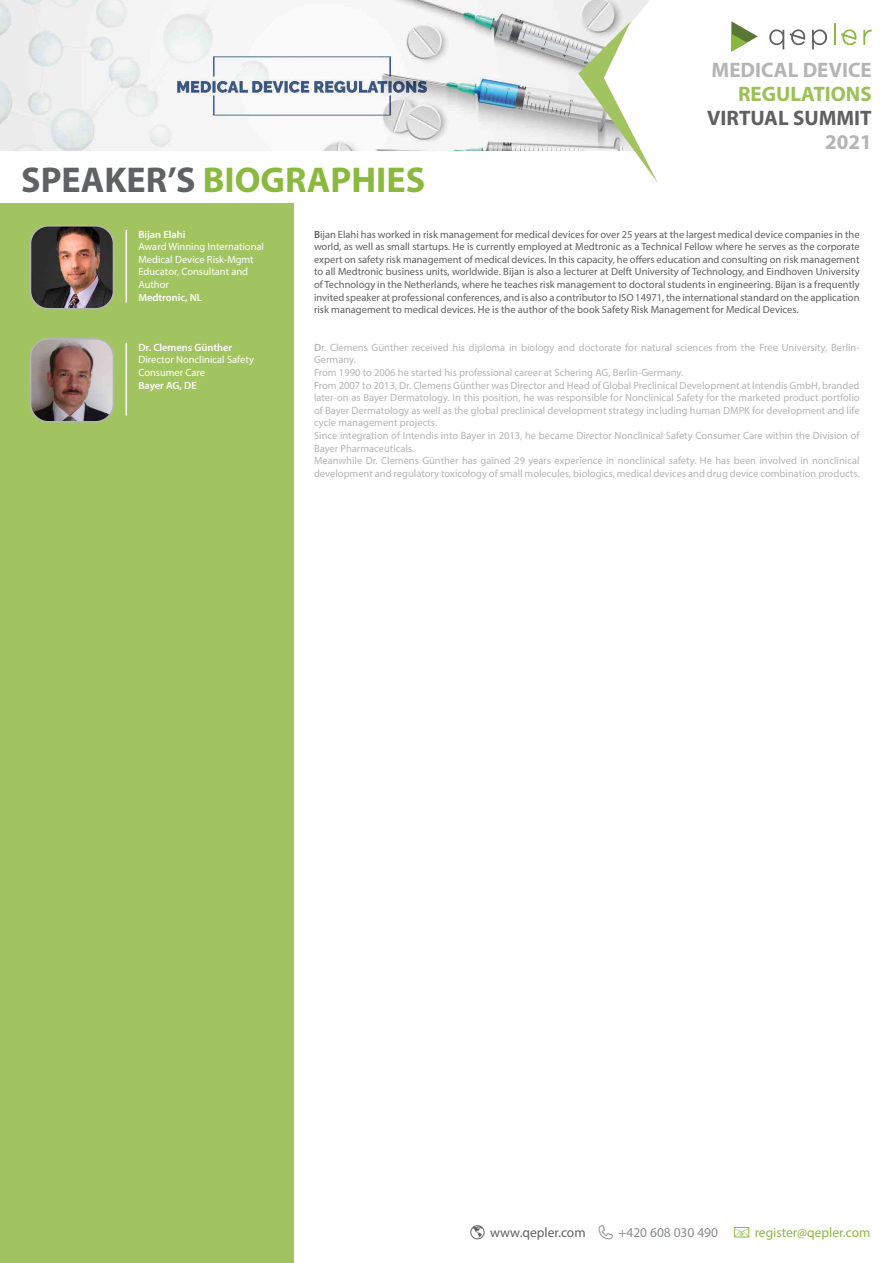
<style>
.page{position:relative;width:893px;height:1263px;background:#fff}
.page>*{position:absolute;margin:0;border:0;box-sizing:border-box;transform-origin:0 0}
.t1{font:700 36px "Myriad Pro";color:#8bb93f}
.t2{font:700 21px "Myriad Pro";color:#b5b5b5}
.t3{font:700 21px "Myriad Pro";color:#606061}
.t4{font:700 21px "Myriad Pro";color:#9bc057}
.t5{font:13.5px "Myriad Pro";color:#8db93f}
.t6{font:13.5px "Myriad Pro";color:#606061}
.t7{font:13.5px "Myriad Pro";color:#8a8c8e}
.t8{font:10.5px/12.6px "Myriad Pro";color:#b5b5b5}
.t9{font:10.5px/12.6px "Myriad Pro";color:#616162;text-align:justify}
.t10{font:10.5px/12.6px "Myriad Pro";color:#fff}
.t11{font:600 10.5px "Myriad Pro";color:#fff}
.s1{color:#606162}
.s2{font-weight:600}
</style>
<div class="page">
<img style="left:0;top:0;width:587px;height:151px">
<svg style="left:587px;top:0;width:285px;height:50px"></svg>
<svg style="left:578px;top:21px;width:80px;height:162px"></svg>
<svg style="left:731px;top:21px;width:27px;height:31px"></svg>
<svg style="left:812px;top:29px;width:15px;height:20px"></svg>
<svg style="left:769px;top:29px;width:15px;height:20px"></svg>
<hr style="left:834px;top:23px;width:2px;height:22px;background:#8ab73f">
<svg style="left:863px;top:30px;width:9px;height:15px"></svg>
<svg style="left:790px;top:29px;width:15px;height:16px"></svg>
<svg style="left:841px;top:29px;width:15px;height:16px"></svg>
<div style="left:0;top:203px;width:293px;height:1060px;background:#a2c460"></div>
<img style="left:31px;top:228px;width:82px;height:81px">
<div style="left:30px;top:225px;width:84px;height:84px;border:2px solid #b5b5b5;border-radius:18px"></div>
<hr style="left:126px;top:230px;width:1px;height:72px;background:#fff">
<img style="left:31px;top:341px;width:82px;height:81px">
<div style="left:30px;top:338px;width:84px;height:84px;border:2px solid #b5b5b5;border-radius:18px"></div>
<hr style="left:126px;top:343px;width:1px;height:72px;background:#fff">
<p class="t2" style="left:712px;top:56px;width:162px">MEDICAL DEVICE</p>
<p class="t4" style="left:738px;top:80px;width:135px">REGULATIONS</p>
<p class="t3" style="left:707px;top:104px;width:166px">VIRTUAL SUMMIT</p>
<p class="t2" style="left:825px;top:128px;width:48px">2021</p>
<p class="t1" style="left:21px;top:157px;width:405px"><span class="s1">SPEAKER’S</span> BIOGRAPHIES</p>
<p class="t11" style="left:138px;top:227px;width:49px">Bijan Elahi</p>
<p class="t10" style="left:138px;top:240px;width:127px">Award Winning International<br>Medical Device Risk-Mgmt<br>Educator, Consultant and<br>Author</p>
<p class="t11" style="left:138px;top:290px;width:65px">Medtronic, NL</p>
<p class="t9" style="left:314px;top:227px;width:547px"><span class="s2">B</span>ijan Elahi has worked in risk management for medical devices for over 25 years at the largest medical device companies in the world, as well as small startups. He is currently employed at Medtronic as a Technical Fellow where he serves as the corporate expert on safety risk management of medical devices. In this capacity, he offers education and consulting on risk management to all Medtronic business units, worldwide. Bijan is also a lecturer at Delft University of Technology, and Eindhoven University of Technology in the Netherlands, where he teaches risk management to doctoral students in engineering. Bijan is a frequently invited speaker at professional conferences, and is also a contributor to ISO 14971, the international standard on the application risk management to medical devices. He is the author of the book Safety Risk Management for Medical Devices.</p>
<p class="t11" style="left:138px;top:340px;width:95px">Dr. Clemens Günther</p>
<p class="t10" style="left:138px;top:353px;width:117px">Director Nonclinical Safety<br>Consumer Care</p>
<p class="t11" style="left:138px;top:378px;width:60px">Bayer AG, DE</p>
<p class="t8" style="left:314px;top:341px;width:547px"><span class="s2">D</span>r. Clemens Günther received his diploma in biology and doctorate for natural sciences from the Free University, Berlin-<br>Germany.</p>
<p class="t8" style="left:314px;top:366px;width:371px">From 1990 to 2006 he started his professional career at Schering AG, Berlin-Germany.</p>
<p class="t8" style="left:314px;top:378px;width:547px;text-align:justify">From 2007 to 2013, Dr. Clemens Günther was Director and Head of Global Preclinical Development at Intendis GmbH, branded later-on as Bayer Dermatology. In this position, he was responsible for Nonclinical Safety for the marketed product portfolio of Bayer Dermatology as well as the global preclinical development strategy including human DMPK for development and life cycle management projects.</p>
<p class="t8" style="left:314px;top:429px;width:547px">Since integration of Intendis into Bayer in 2013, he became Director Nonclinical Safety Consumer Care within the Division of<br>Bayer Pharmaceuticals.</p>
<p class="t8" style="left:314px;top:454px;width:547px">Meanwhile Dr. Clemens Günther has gained 29 years experience in nonclinical safety. He has been involved in nonclinical development and regulatory toxicology of small molecules, biologics, medical devices and drug device combination products.</p>
<p class="t6" style="left:490px;top:1224px;width:97px">www.qepler.com</p>
<p class="t7" style="left:618px;top:1224px;width:101px">+420 608 030 490</p>
<p class="t5" style="left:755px;top:1224px;width:117px">register@qepler.com</p>
</div>
